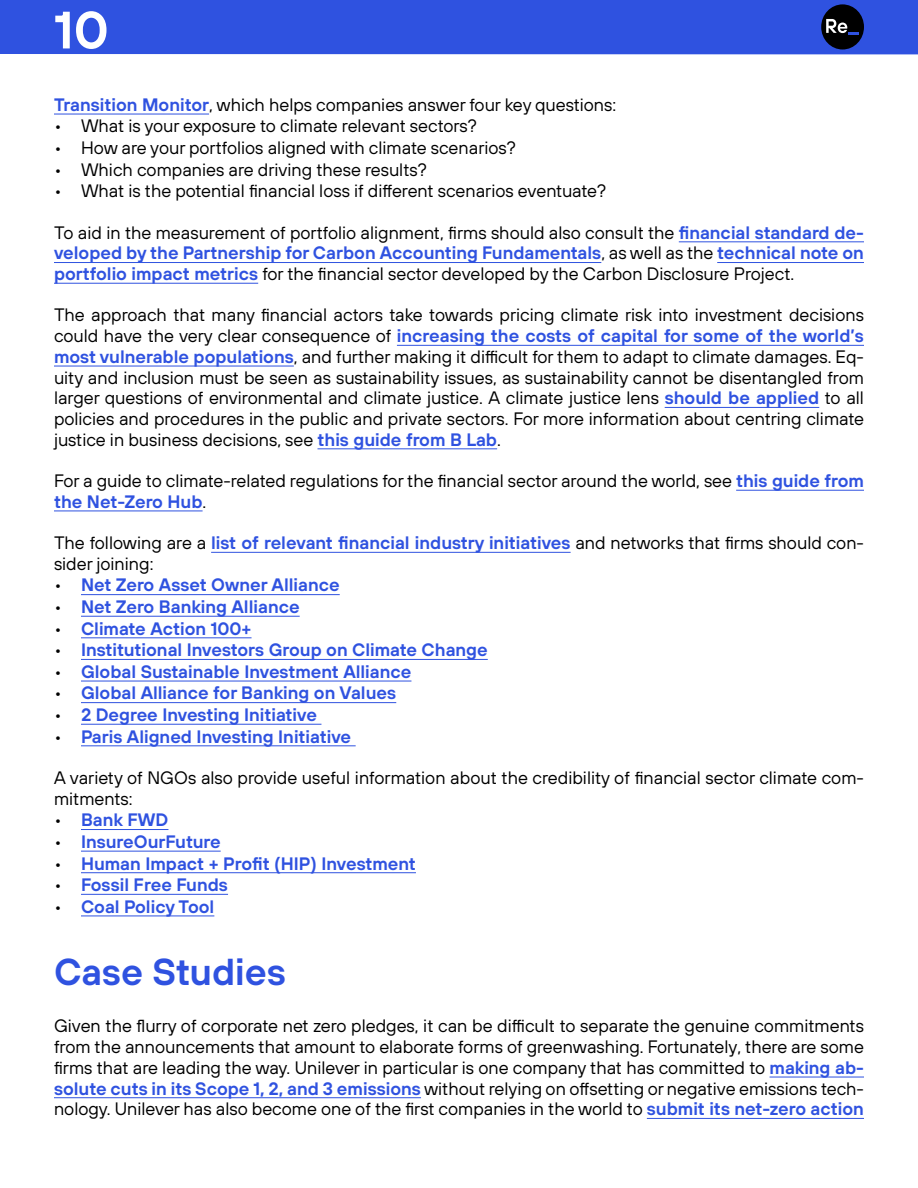
<style>
.page{position:relative;width:918px;height:1188px;background:#fff}
.page>*{position:absolute;margin:0;border:0;box-sizing:border-box;transform-origin:0 0}
.t1{font:600 52.5px "TT Hoves";color:#fff}
.t2{font:600 37.5px "TT Hoves";color:#2f52e0}
.t3{font:18px/20.7px "TT Hoves";color:#000;text-align:justify}
.t4{font:600 18px "TT Hoves";color:#2f52e0}
.s1{font-weight:600;color:#2f52e0}
.s2{font-weight:400;color:#000}
</style>
<div class="page">
<div style="left:0;top:0;width:918px;height:54px;background:#2f52e0"></div>
<hr style="left:54px;top:114px;width:155px;height:1px;background:#2f52e0">
<hr style="left:679px;top:241px;width:185px;height:1px;background:#2f52e0">
<hr style="left:54px;top:262px;width:547px;height:1px;background:#2f52e0">
<hr style="left:717px;top:262px;width:147px;height:1px;background:#2f52e0">
<hr style="left:54px;top:283px;width:204px;height:1px;background:#2f52e0">
<hr style="left:397px;top:345px;width:467px;height:1px;background:#2f52e0">
<hr style="left:54px;top:366px;width:240px;height:1px;background:#2f52e0">
<hr style="left:665px;top:407px;width:154px;height:1px;background:#2f52e0">
<hr style="left:318px;top:448px;width:179px;height:1px;background:#2f52e0">
<hr style="left:736px;top:490px;width:128px;height:1px;background:#2f52e0">
<hr style="left:54px;top:510px;width:149px;height:1px;background:#2f52e0">
<hr style="left:211px;top:552px;width:360px;height:1px;background:#2f52e0">
<hr style="left:81px;top:594px;width:259px;height:1px;background:#2f52e0">
<hr style="left:81px;top:616px;width:219px;height:1px;background:#2f52e0">
<hr style="left:81px;top:637px;width:171px;height:1px;background:#2f52e0">
<hr style="left:81px;top:659px;width:407px;height:1px;background:#2f52e0">
<hr style="left:81px;top:681px;width:330px;height:1px;background:#2f52e0">
<hr style="left:81px;top:702px;width:315px;height:1px;background:#2f52e0">
<hr style="left:81px;top:724px;width:240px;height:1px;background:#2f52e0">
<hr style="left:81px;top:745px;width:275px;height:1px;background:#2f52e0">
<hr style="left:81px;top:829px;width:87px;height:1px;background:#2f52e0">
<hr style="left:81px;top:851px;width:140px;height:1px;background:#2f52e0">
<hr style="left:81px;top:872px;width:335px;height:1px;background:#2f52e0">
<hr style="left:81px;top:894px;width:147px;height:1px;background:#2f52e0">
<hr style="left:81px;top:915px;width:133px;height:1px;background:#2f52e0">
<hr style="left:770px;top:1077px;width:94px;height:1px;background:#2f52e0">
<hr style="left:54px;top:1097px;width:367px;height:1px;background:#2f52e0">
<hr style="left:647px;top:1118px;width:217px;height:1px;background:#2f52e0">
<div style="left:821px;top:4px;width:43px;height:46px;background:#000;border-radius:50%"></div>
<svg style="left:826px;top:19px;width:33px;height:16px"></svg>
<h1 class="t1" style="left:54px;top:-5px;width:56px">10</h1>
<p class="t3" style="left:54px;top:94px;width:564px"><span class="s1">Transition Monitor</span>, which helps companies answer four key questions:</p>
<p class="t3" style="left:54px;top:116px;width:424px">• What is your exposure to climate relevant sectors?</p>
<p class="t3" style="left:54px;top:137px;width:463px">• How are your portfolios aligned with climate scenarios?</p>
<p class="t3" style="left:54px;top:159px;width:374px">• Which companies are driving these results?</p>
<p class="t3" style="left:54px;top:180px;width:554px">• What is the potential financial loss if different scenarios eventuate?</p>
<p class="t3" style="left:54px;top:222px;width:812px">To aid in the measurement of portfolio alignment, firms should also consult the <span class="s1">financial standard de&shy;veloped by the Partnership for Carbon Accounting Fundamentals</span>, as well as the <span class="s1">technical note on portfolio impact metrics</span> for the financial sector developed by the Carbon Disclosure Project.</p>
<p class="t3" style="left:54px;top:305px;width:812px">The approach that many financial actors take towards pricing climate risk into investment decisions could have the very clear consequence of <span class="s1">increasing the costs of capital for some of the world’s most vulnerable populations</span>, and further making it difficult for them to adapt to climate damages. Eq&shy;uity and inclusion must be seen as sustainability issues, as sustainability cannot be disentangled from larger questions of environmental and climate justice. A climate justice lens <span class="s1">should be applied</span> to all policies and procedures in the public and private sectors. For more information about centring climate justice in business decisions, see <span class="s1">this guide from B Lab</span>.</p>
<p class="t3" style="left:54px;top:470px;width:812px">For a guide to climate-related regulations for the financial sector around the world, see <span class="s1">this guide from the Net-Zero Hub</span>.</p>
<p class="t3" style="left:54px;top:532px;width:811px">The following are a <span class="s1">list of relevant financial industry initiatives</span> and networks that firms should con&shy;sider joining:</p>
<p class="t4" style="left:54px;top:573px;width:287px"><span class="s2">•</span> Net Zero Asset Owner Alliance</p>
<p class="t4" style="left:54px;top:595px;width:247px"><span class="s2">•</span> Net Zero Banking Alliance</p>
<p class="t4" style="left:54px;top:616px;width:199px"><span class="s2">•</span> Climate Action 100+</p>
<p class="t4" style="left:54px;top:638px;width:435px"><span class="s2">•</span> Institutional Investors Group on Climate Change</p>
<p class="t4" style="left:54px;top:660px;width:359px"><span class="s2">•</span> Global Sustainable Investment Alliance</p>
<p class="t4" style="left:54px;top:681px;width:344px"><span class="s2">•</span> Global Alliance for Banking on Values</p>
<p class="t4" style="left:54px;top:703px;width:264px"><span class="s2">•</span> 2 Degree Investing Initiative</p>
<p class="t4" style="left:54px;top:724px;width:299px"><span class="s2">•</span> Paris Aligned Investing Initiative</p>
<p class="t3" style="left:54px;top:767px;width:811px">A variety of NGOs also provide useful information about the credibility of financial sector climate com&shy;mitments:</p>
<p class="t4" style="left:54px;top:808px;width:116px"><span class="s2">•</span> Bank FWD</p>
<p class="t4" style="left:54px;top:830px;width:168px"><span class="s2">•</span> InsureOurFuture</p>
<p class="t4" style="left:54px;top:851px;width:363px"><span class="s2">•</span> Human Impact + Profit (HIP) Investment</p>
<p class="t4" style="left:54px;top:873px;width:176px"><span class="s2">•</span> Fossil Free Funds</p>
<p class="t4" style="left:54px;top:895px;width:162px"><span class="s2">•</span> Coal Policy Tool</p>
<h2 class="t2" style="left:54px;top:947px;width:233px">Case Studies</h2>
<p class="t3" style="left:54px;top:1016px;width:812px">Given the flurry of corporate net zero pledges, it can be difficult to separate the genuine commitments from the announcements that amount to elaborate forms of greenwashing. Fortunately, there are some firms that are leading the way. Unilever in particular is one company that has committed to <span class="s1">making ab&shy;solute cuts in its Scope 1, 2, and 3 emissions</span> without relying on offsetting or negative emissions tech&shy;nology. Unilever has also become one of the first companies in the world to <span class="s1">submit its net-zero action</span></p>
</div>
